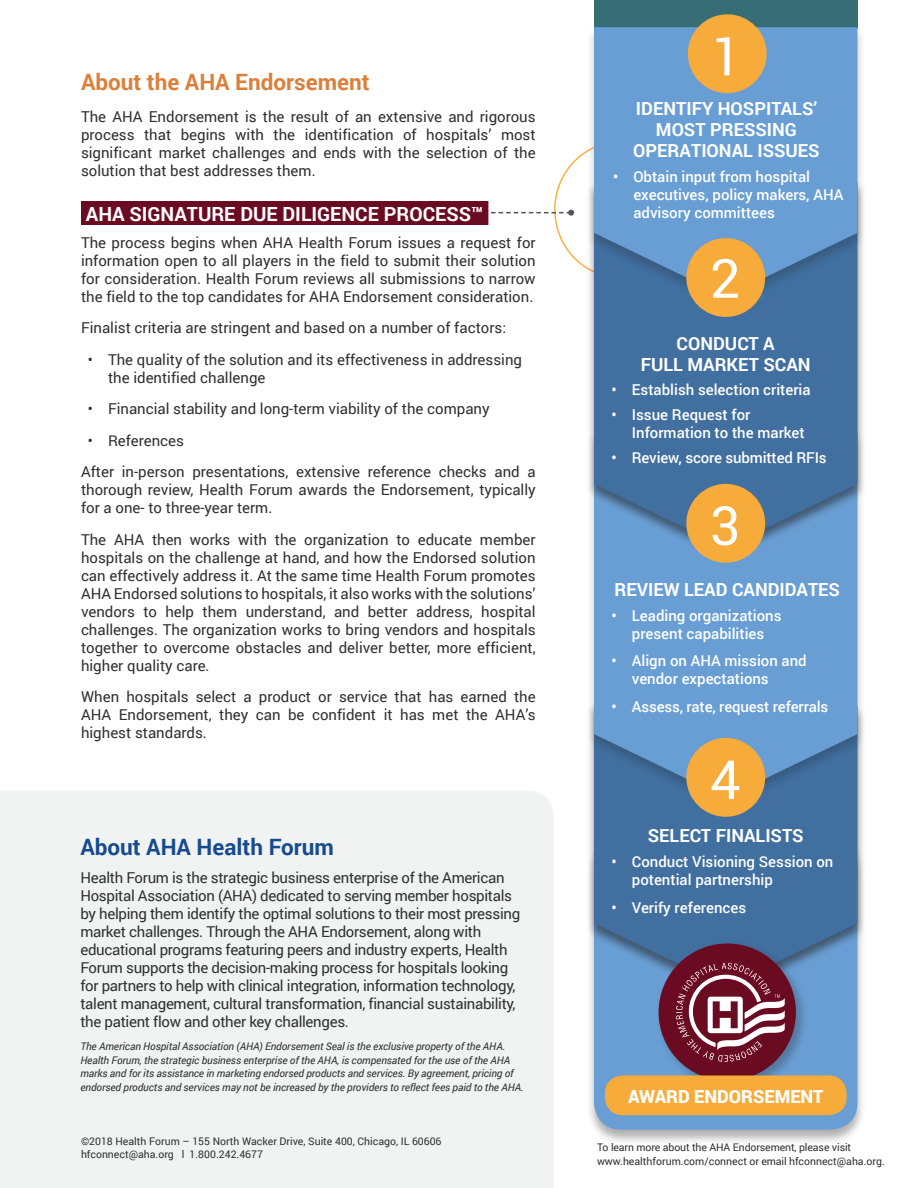
<style>
.page{position:relative;width:918px;height:1188px;background:#fff}
.page>*{position:absolute;margin:0;border:0;box-sizing:border-box;transform-origin:0 0}
.Number{font:54px "Roboto";color:#fff}
.Subhead_1{font:700 22.5px "Roboto";color:#db803b}
.Subhead_1-2{font:700 22.5px "Roboto";color:#164b8f}
.Subhead2_reversed{font:700 19.5px "Roboto";color:#fff}
.DueDilig_-_Subhead{font:700 18px/21px "Roboto";color:#fff;text-align:center}
.DueDilig_-_Subhead-2{font:900 18px "Roboto";color:#fff}
.Body{font:15px/18px "Roboto";color:#312f30;text-align:justify}
.Tombstone_-_Health_F{font:15px/18px "Roboto";letter-spacing:-.02em;color:#312f30}
.t1{font:500 15px/18px "Roboto";color:#fff}
.Tombstone_-_Health_F-2{font:15px/18px "Roboto";color:#312f30}
.Tombstone_-_AHA_ital{font:italic 10.5px/13.5px "Roboto";letter-spacing:-.01em;color:#312f30}
.footnote{font:10.5px/13.5px "Roboto";color:#312f30}
</style>
<div class="page">
<div style="left:0;top:791px;width:554px;height:397px;background:#f1f3f3"></div>
<svg style="left:488px;top:210px;width:86px;height:6px"></svg>
<div style="left:594px;top:0;width:263px;height:29px;background:#376e76"></div>
<div style="left:586px;top:781px;width:279px;height:364px;background:#231f20;opacity:.35"></div>
<div style="left:594px;top:1001px;width:263px;height:129px;background:#689ed4"></div>
<div style="left:586px;top:700px;width:279px;height:301px;background:#231f20;opacity:.55"></div>
<svg style="left:594px;top:812px;width:263px;height:175px;fill:#406fa0"></svg>
<div style="left:586px;top:431px;width:279px;height:381px;background:#231f20;opacity:.25"></div>
<svg style="left:594px;top:562px;width:263px;height:236px;fill:#689ed4"></svg>
<div style="left:586px;top:181px;width:279px;height:381px;background:#231f20;opacity:.55"></div>
<svg style="left:594px;top:311px;width:263px;height:237px;fill:#406fa0"></svg>
<div style="left:586px;top:26px;width:279px;height:285px;background:#231f20;opacity:.25"></div>
<svg style="left:594px;top:27px;width:263px;height:269px;fill:#689ed4"></svg>
<div style="left:686px;top:484px;width:79px;height:79px;background:#f6ab3a;border-radius:50%"></div>
<div style="left:686px;top:738px;width:79px;height:79px;background:#f6ab3a;border-radius:50%"></div>
<div style="left:655px;top:940px;width:154px;height:154px;background:#231f20;opacity:.3"></div>
<div style="left:659px;top:944px;width:137px;height:137px;background:#6b0b22;border-radius:50%"></div>
<svg style="left:676px;top:963px;width:109px;height:99px"></svg>
<div style="left:688px;top:14px;width:79px;height:79px;background:#f6ab3a;border-radius:50%"></div>
<div style="left:686px;top:238px;width:79px;height:79px;background:#f6ab3a;border-radius:50%"></div>
<div style="left:605px;top:1076px;width:242px;height:39px;background:#f6ab3a;border-radius:18px"></div>
<div style="left:81px;top:201px;width:407px;height:24px;background:#6b0b22"></div>
<p class="Subhead_1" style="left:81px;top:66px;width:290px">About the AHA Endorsement</p>
<p class="Body" style="left:81px;top:107px;width:456px">The AHA Endorsement is the result of an extensive and rigorous process that begins with the identification of hospitals’ most significant market challenges and ends with the selection of the solution that best addresses them.</p>
<p class="Subhead2_reversed" style="left:86px;top:200px;width:399px">AHA SIGNATURE DUE DILIGENCE PROCESS™</p>
<p class="Body" style="left:81px;top:233px;width:456px">The process begins when AHA Health Forum issues a request for information open to all players in the field to submit their solution for consideration. Health Forum reviews all submissions to narrow the field to the top candidates for AHA Endorsement consideration.</p>
<p class="Body" style="left:81px;top:318px;width:427px">Finalist criteria are stringent and based on a number of factors:</p>
<p class="Tombstone_-_Health_F-2" style="left:108px;top:350px;width:416px;text-indent:-20px">• The quality of the solution and its effectiveness in addressing the identified challenge</p>
<p class="Tombstone_-_Health_F-2" style="left:88px;top:399px;width:403px">• Financial stability and long-term viability of the company</p>
<p class="Tombstone_-_Health_F-2" style="left:88px;top:431px;width:98px">• References</p>
<p class="Body" style="left:81px;top:462px;width:456px">After in-person presentations, extensive reference checks and a thorough review, Health Forum awards the Endorsement, typically for a one- to three-year term.</p>
<p class="Body" style="left:81px;top:530px;width:456px">The AHA then works with the organization to educate member hospitals on the challenge at hand, and how the Endorsed solution can effectively address it. At the same time Health Forum promotes AHA Endorsed solutions to hospitals, it also works with the solutions’ vendors to help them understand, and better address, hospital challenges. The organization works to bring vendors and hospitals together to overcome obstacles and deliver better, more efficient, higher quality care.</p>
<p class="Body" style="left:81px;top:687px;width:456px">When hospitals select a product or service that has earned the AHA Endorsement, they can be confident it has met the AHA’s highest standards.</p>
<p class="Subhead_1-2" style="left:80px;top:831px;width:255px">About AHA Health Forum</p>
<p class="Tombstone_-_Health_F" style="left:80px;top:868px;width:441px">Health Forum is the strategic business enterprise of the American Hospital Association (AHA) dedicated to serving member hospitals by helping them identify the optimal solutions to their most pressing market challenges. Through the AHA Endorsement, along with educational programs featuring peers and industry experts, Health Forum supports the decision-making process for hospitals looking for partners to help with clinical integration, information technology, talent management, cultural transformation, financial sustainability, the patient flow and other key challenges.</p>
<p class="Tombstone_-_AHA_ital" style="left:80px;top:1039px;width:445px">The American Hospital Association (AHA) Endorsement Seal is the exclusive property of the AHA.<br>Health Forum, the strategic business enterprise of the AHA, is compensated for the use of the AHA marks and for its assistance in marketing endorsed products and services. By agreement, pricing of endorsed products and services may not be increased by the providers to reflect fees paid to the AHA.</p>
<p class="Number" style="left:712px;top:18px;width:32px">1</p>
<p class="DueDilig_-_Subhead" style="left:633px;top:97px;width:188px">IDENTIFY HOSPITALS’<br>MOST PRESSING<br>OPERATIONAL ISSUES</p>
<p class="t1" style="left:633px;top:167px;width:212px;text-indent:-20px">• Obtain input from hospital executives, policy makers, AHA advisory committees</p>
<p class="Number" style="left:710px;top:241px;width:32px">2</p>
<p class="DueDilig_-_Subhead" style="left:641px;top:332px;width:171px">CONDUCT A<br>FULL MARKET SCAN</p>
<p class="t1" style="left:612px;top:380px;width:201px">• Establish selection criteria</p>
<p class="t1" style="left:632px;top:405px;width:174px;text-indent:-20px">• Issue Request for<br>Information to the market</p>
<p class="t1" style="left:612px;top:448px;width:217px">• Review, score submitted RFIs</p>
<p class="Number" style="left:710px;top:488px;width:32px">3</p>
<p class="DueDilig_-_Subhead" style="left:614px;top:578px;width:227px">REVIEW LEAD CANDIDATES</p>
<p class="t1" style="left:612px;top:606px;width:171px;text-align:center">• Leading organizations present capabilities</p>
<p class="t1" style="left:632px;top:651px;width:176px;text-indent:-20px">• Align on AHA mission and vendor expectations</p>
<p class="t1" style="left:612px;top:697px;width:218px">• Assess, rate, request referrals</p>
<p class="Number" style="left:710px;top:742px;width:32px">4</p>
<p class="DueDilig_-_Subhead" style="left:648px;top:825px;width:157px">SELECT FINALISTS</p>
<p class="t1" style="left:632px;top:852px;width:203px;text-indent:-20px">• Conduct Visioning Session on potential partnership</p>
<p class="t1" style="left:612px;top:898px;width:136px">• Verify references</p>
<p class="DueDilig_-_Subhead-2" style="left:628px;top:1084px;width:197px">AWARD ENDORSEMENT</p>
<p class="footnote" style="left:81px;top:1134px;width:362px">©2018 Health Forum – 155 North Wacker Drive, Suite 400, Chicago, IL 60606 hfconnect@aha.org l 1.800.242.4677</p>
<p class="footnote" style="left:597px;top:1141px;width:256px">To learn more about the AHA Endorsement, please visit</p>
<p class="footnote" style="left:597px;top:1154px;width:289px">www.healthforum.com/connect or email hfconnect@aha.org.</p>
</div>
